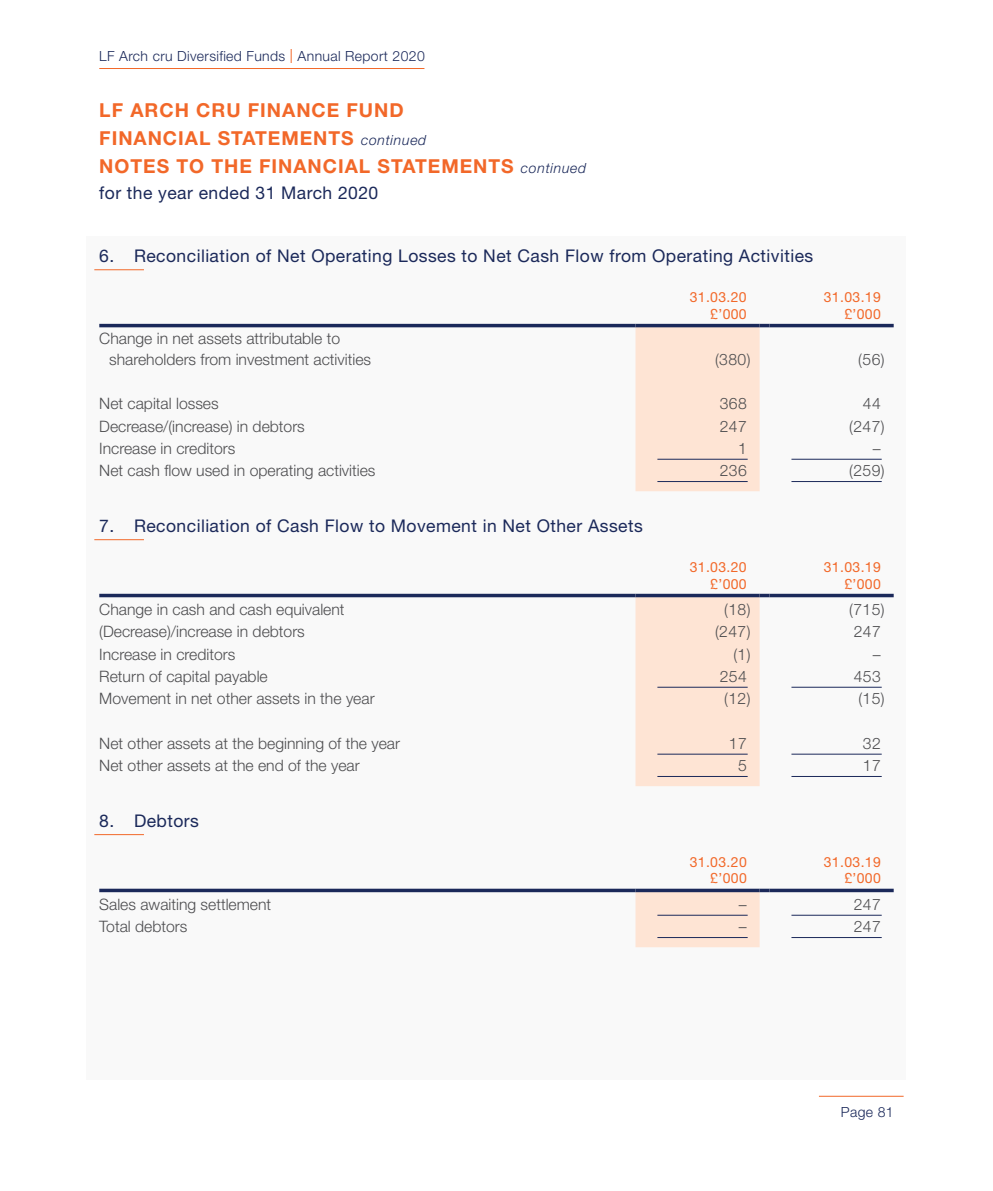
<style>
.page{position:relative;width:993px;height:1191px;background:#fff}
.page>*{position:absolute;margin:0;border:0;box-sizing:border-box;transform-origin:0 0}
.t1{font:700 19.25px/28px "Helvetica Neue";letter-spacing:.05em;color:#f26829}
.t2{font:17.5px "Helvetica Neue";letter-spacing:.025em;color:#1b295a}
.t3{font:300 15.75px/21px "Helvetica Neue";color:#4d4d4f}
.t4{font:14px/16.8px "Helvetica Neue";letter-spacing:.025em;color:#f26829;text-align:right}
.t5{font:300 14px "Helvetica Neue";letter-spacing:.025em;color:#1b295a}
.s1{font-weight:400;color:#f26829}
.s2{font-weight:300;font-style:italic;font-size:14px;color:#1b295a}
</style>
<div class="page">
<hr style="left:99px;top:68px;width:325px;height:1px;background:#f26829">
<hr style="left:818px;top:1095px;width:85px;height:1px;background:#f26829">
<div style="left:87px;top:236px;width:818px;height:843px;background:#f9f9f9"></div>
<hr style="left:94px;top:269px;width:50px;height:1px;background:#f26829">
<hr style="left:94px;top:539px;width:50px;height:1px;background:#f26829">
<hr style="left:94px;top:834px;width:50px;height:1px;background:#f26829">
<hr style="left:99px;top:324px;width:536px;height:3px;background:#1b295a">
<svg style="left:635px;top:324px;width:134px;height:167px;background:#f8e1d4"></svg>
<hr style="left:769px;top:324px;width:124px;height:3px;background:#1b295a">
<hr style="left:657px;top:459px;width:90px;height:1px;background:#1b295a">
<hr style="left:791px;top:459px;width:90px;height:1px;background:#1b295a">
<hr style="left:657px;top:481px;width:90px;height:1px;background:#1b295a">
<hr style="left:791px;top:481px;width:90px;height:1px;background:#1b295a">
<hr style="left:99px;top:594px;width:536px;height:3px;background:#1b295a">
<svg style="left:635px;top:594px;width:134px;height:192px;background:#f9e1d4"></svg>
<hr style="left:769px;top:594px;width:124px;height:3px;background:#1b295a">
<hr style="left:657px;top:687px;width:90px;height:1px;background:#1b295a">
<hr style="left:791px;top:687px;width:90px;height:1px;background:#1b295a">
<hr style="left:657px;top:754px;width:90px;height:1px;background:#1b295a">
<hr style="left:791px;top:754px;width:90px;height:1px;background:#1b295a">
<hr style="left:657px;top:776px;width:90px;height:1px;background:#1b295a">
<hr style="left:791px;top:776px;width:90px;height:1px;background:#1b295a">
<div style="left:635px;top:892px;width:124px;height:55px;background:#fee4d4"></div>
<svg style="left:99px;top:888px;width:536px;height:4px;background:#424d76"></svg>
<svg style="left:635px;top:888px;width:124px;height:4px"></svg>
<svg style="left:759px;top:888px;width:10px;height:4px"></svg>
<svg style="left:769px;top:888px;width:124px;height:4px"></svg>
<hr style="left:657px;top:915px;width:90px;height:1px;background:#1b295a">
<hr style="left:791px;top:915px;width:90px;height:1px;background:#1b295a">
<hr style="left:657px;top:937px;width:90px;height:1px;background:#1b295a">
<hr style="left:791px;top:937px;width:90px;height:1px;background:#1b295a">
<p class="t5" style="left:99px;top:47px;width:327px">LF Arch cru Diversified Funds <span class="s1">|</span> Annual Report 2020</p>
<p class="t1" style="left:99px;top:95px;width:488px">LF ARCH CRU FINANCE FUND<br>FINANCIAL STATEMENTS <span class="s2">continued<br></span>NOTES TO THE FINANCIAL STATEMENTS <span class="s2">continued</span></p>
<p class="t2" style="left:99px;top:182px;width:280px">for the year ended 31 March 2020</p>
<p class="t2" style="left:99px;top:245px;width:715px">6. Reconciliation of Net Operating Losses to Net Cash Flow from Operating Activities</p>
<p class="t4" style="left:689px;top:288px;width:58px">31.03.20 £’000</p>
<p class="t4" style="left:823px;top:288px;width:58px">31.03.19 £’000</p>
<p class="t3" style="left:109px;top:327px;width:263px;text-indent:-10px">Change in net assets attributable to shareholders from investment activities</p>
<p class="t3" style="left:714px;top:348px;width:37px">(380)</p>
<p class="t3" style="left:858px;top:348px;width:28px">(56)</p>
<p class="t3" style="left:99px;top:393px;width:121px">Net capital losses</p>
<p class="t3" style="left:719px;top:393px;width:29px">368</p>
<p class="t3" style="left:862px;top:393px;width:19px">44</p>
<p class="t3" style="left:99px;top:415px;width:207px">Decrease/(increase) in debtors</p>
<p class="t3" style="left:719px;top:415px;width:29px">247</p>
<p class="t3" style="left:848px;top:415px;width:37px">(247)</p>
<p class="t3" style="left:99px;top:437px;width:137px">Increase in creditors</p>
<p class="t3" style="left:737px;top:437px;width:10px">1</p>
<p class="t3" style="left:872px;top:437px;width:9px">–</p>
<p class="t3" style="left:99px;top:460px;width:277px">Net cash flow used in operating activities</p>
<p class="t3" style="left:719px;top:460px;width:29px">236</p>
<p class="t3" style="left:848px;top:460px;width:37px">(259)</p>
<p class="t2" style="left:99px;top:515px;width:545px">7. Reconciliation of Cash Flow to Movement in Net Other Assets</p>
<p class="t4" style="left:689px;top:558px;width:58px">31.03.20 £’000</p>
<p class="t4" style="left:823px;top:558px;width:58px">31.03.19 £’000</p>
<p class="t3" style="left:99px;top:598px;width:247px">Change in cash and cash equivalent</p>
<p class="t3" style="left:724px;top:598px;width:28px">(18)</p>
<p class="t3" style="left:848px;top:598px;width:37px">(715)</p>
<p class="t3" style="left:99px;top:621px;width:207px">(Decrease)/increase in debtors</p>
<p class="t3" style="left:714px;top:621px;width:37px">(247)</p>
<p class="t3" style="left:853px;top:621px;width:29px">247</p>
<p class="t3" style="left:99px;top:643px;width:137px">Increase in creditors</p>
<p class="t3" style="left:733px;top:643px;width:19px">(1)</p>
<p class="t3" style="left:872px;top:643px;width:9px">–</p>
<p class="t3" style="left:99px;top:665px;width:170px">Return of capital payable</p>
<p class="t3" style="left:719px;top:665px;width:29px">254</p>
<p class="t3" style="left:853px;top:665px;width:29px">453</p>
<p class="t3" style="left:99px;top:688px;width:277px">Movement in net other assets in the year</p>
<p class="t3" style="left:724px;top:688px;width:28px">(12)</p>
<p class="t3" style="left:858px;top:688px;width:28px">(15)</p>
<p class="t3" style="left:99px;top:732px;width:302px">Net other assets at the beginning of the year</p>
<p class="t3" style="left:728px;top:732px;width:19px">17</p>
<p class="t3" style="left:862px;top:732px;width:19px">32</p>
<p class="t3" style="left:99px;top:755px;width:262px">Net other assets at the end of the year</p>
<p class="t3" style="left:737px;top:755px;width:10px">5</p>
<p class="t3" style="left:862px;top:755px;width:19px">17</p>
<p class="t2" style="left:99px;top:810px;width:101px">8. Debtors</p>
<p class="t4" style="left:689px;top:853px;width:58px">31.03.20 £’000</p>
<p class="t4" style="left:823px;top:853px;width:58px">31.03.19 £’000</p>
<p class="t3" style="left:99px;top:893px;width:173px">Sales awaiting settlement</p>
<p class="t3" style="left:738px;top:893px;width:9px">–</p>
<p class="t3" style="left:853px;top:893px;width:29px">247</p>
<p class="t3" style="left:99px;top:916px;width:90px">Total debtors</p>
<p class="t3" style="left:738px;top:916px;width:9px">–</p>
<p class="t3" style="left:853px;top:916px;width:29px">247</p>
<p class="t5" style="left:840px;top:1103px;width:54px">Page 81</p>
</div>
